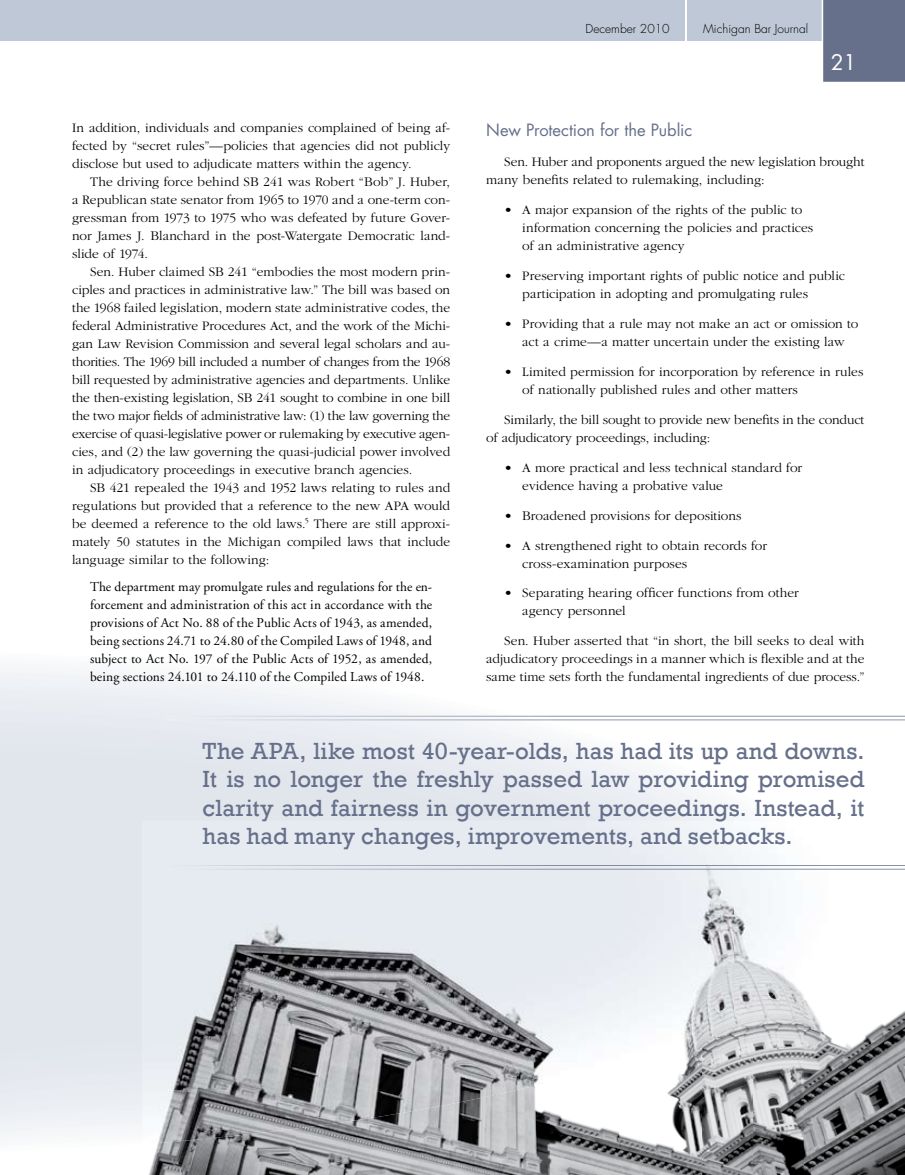
<style>
.page{position:relative;width:905px;height:1175px;background:#fff}
.page>*{position:absolute;margin:0;border:0;box-sizing:border-box;transform-origin:0 0}
.t1{font:24px/28.5px "Rockwell";color:#66708a;text-align:justify}
.t2{font:21px "Futura";color:#fff}
.t3{font:16.5px "Futura";letter-spacing:-.005em;color:#66708a}
.t4{font:300 13.5px/18px "Garamond";color:#000}
.t5{font:13.5px/18px "Adobe Garamond";letter-spacing:.005em;color:#000;text-align:justify}
.t6{font:300 12px "Futura";color:#000}
</style>
<div class="page">
<img style="left:803px;top:1011px;width:101px;height:163px">
<img style="left:752px;top:1017px;width:51px;height:157px">
<img style="left:702px;top:1017px;width:50px;height:157px">
<img style="left:549px;top:1090px;width:153px;height:84px">
<img style="left:295px;top:1090px;width:254px;height:84px">
<img style="left:149px;top:1144px;width:146px;height:30px">
<img style="left:143px;top:821px;width:323px;height:323px">
<img style="left:465px;top:821px;width:269px;height:269px">
<img style="left:733px;top:821px;width:108px;height:196px">
<img style="left:465px;top:1090px;width:51px;height:11px">
<div style="left:0;top:0;width:904px;height:40px;background:#bec8d6"></div>
<hr style="left:685px;top:0;width:1px;height:40px;background:#fff">
<div style="left:821px;top:0;width:83px;height:82px;background:#66708a"></div>
<svg style="left:528px;top:716px;width:376px;height:4px"></svg>
<img style="left:834px;top:865px;width:70px;height:3px">
<img style="left:165px;top:865px;width:669px;height:3px">
<img style="left:165px;top:865px;width:667px;height:1px">
<img style="left:165px;top:868px;width:739px;height:1px">
<p class="t4" style="left:72px;top:119px;width:379px;text-align:justify">In addition, individuals and companies complained of being af&shy;fected by “secret rules”—policies that agencies did not publicly disclose but used to adjudicate matters within the agency.</p>
<p class="t4" style="left:72px;top:173px;width:379px;text-align:justify;text-indent:18px">The driving force behind SB 241 was Robert “Bob” J. Huber, a Republican state senator from 1965 to 1970 and a one-term con&shy;gressman from 1973 to 1975 who was defeated by future Gover&shy;nor James J. Blanchard in the post-Watergate Democratic land&shy;slide of 1974.</p>
<p class="t4" style="left:72px;top:263px;width:380px;text-align:justify;text-indent:18px">Sen. Huber claimed SB 241 “embodies the most modern prin&shy;ciples and practices in administrative law.” The bill was based on the 1968 failed legislation, modern state administrative codes, the federal Administrative Procedures Act, and the work of the Michi&shy;gan Law Revision Commission and several legal scholars and au&shy;thorities. The 1969 bill included a number of changes from the 1968 bill requested by administrative agencies and departments. Unlike the then-existing legislation, SB 241 sought to combine in one bill the two major fields of administrative law: (1) the law governing the exercise of quasi-legislative power or rulemaking by executive agen&shy;cies, and (2) the law governing the quasi-judicial power involved in adjudicatory proceedings in executive branch agencies.</p>
<p class="t4" style="left:72px;top:479px;width:379px;text-align:justify;text-indent:18px">SB 421 repealed the 1943 and 1952 laws relating to rules and regulations but provided that a reference to the new APA would be deemed a reference to the old laws.<sup>5</sup> There are still approxi&shy;mately 50 statutes in the Michigan compiled laws that include language similar to the following:</p>
<p class="t5" style="left:90px;top:578px;width:344px">The department may promulgate rules and regulations for the en&shy;forcement and administration of this act in accordance with the provisions of Act No. 88 of the Public Acts of 1943, as amended, being sections 24.71 to 24.80 of the Compiled Laws of 1948, and subject to Act No. 197 of the Public Acts of 1952, as amended, being sections 24.101 to 24.110 of the Compiled Laws of 1948.</p>
<p class="t6" style="left:585px;top:21px;width:86px">December 2010</p>
<p class="t6" style="left:703px;top:21px;width:106px">Michigan Bar Journal</p>
<h2 class="t2" style="left:830px;top:48px;width:27px">21</h2>
<p class="t3" style="left:486px;top:118px;width:207px">New Protection for the Public</p>
<p class="t4" style="left:486px;top:153px;width:379px;text-indent:18px">Sen. Huber and proponents argued the new legislation brought many benefits related to rulemaking, including:</p>
<p class="t4" style="left:522px;top:201px;width:292px;text-indent:-18px">• A major expansion of the rights of the public to information concerning the policies and practices of an administrative agency</p>
<p class="t4" style="left:522px;top:267px;width:324px;text-indent:-18px">• Preserving important rights of public notice and public participation in adopting and promulgating rules</p>
<p class="t4" style="left:504px;top:315px;width:355px;text-align:center">• Providing that a rule may not make an act or omission to act a crime—a matter uncertain under the existing law</p>
<p class="t4" style="left:522px;top:363px;width:343px;text-indent:-18px">• Limited permission for incorporation by reference in rules of nationally published rules and other matters</p>
<p class="t4" style="left:486px;top:411px;width:379px;text-indent:18px">Similarly, the bill sought to provide new benefits in the conduct of adjudicatory proceedings, including:</p>
<p class="t4" style="left:522px;top:458px;width:281px;text-indent:-18px">• A more practical and less technical standard for evidence having a probative value</p>
<p class="t4" style="left:504px;top:506px;width:239px">• Broadened provisions for depositions</p>
<p class="t4" style="left:522px;top:536px;width:246px;text-indent:-18px">• A strengthened right to obtain records for cross-examination purposes</p>
<p class="t4" style="left:522px;top:584px;width:278px;text-indent:-18px">• Separating hearing officer functions from other agency personnel</p>
<p class="t4" style="left:486px;top:632px;width:380px;text-align:justify;text-indent:18px">Sen. Huber asserted that “in short, the bill seeks to deal with adjudicatory proceedings in a manner which is flexible and at the same time sets forth the fundamental ingredients of due process.”</p>
<h1 class="t1" style="left:202px;top:736px;width:663px">The APA, like most 40-year-olds, has had its up and downs.<br>It is no longer the freshly passed law providing promised clarity and fairness in government proceedings. Instead, it has had many changes, improvements, and setbacks.</h1>
</div>
